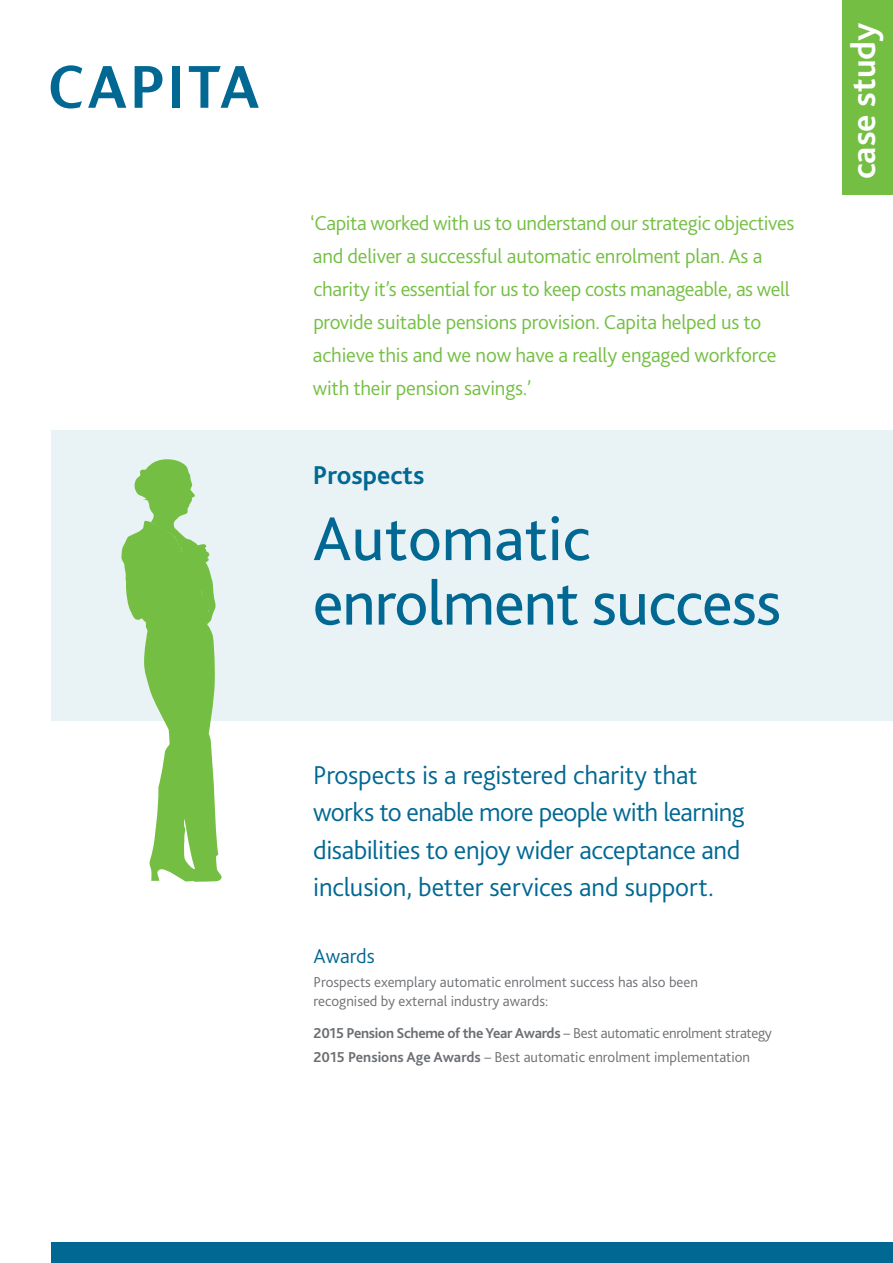
<style>
.page{position:relative;width:893px;height:1263px;background:#fff}
.page>*{position:absolute;margin:0;border:0;box-sizing:border-box;transform-origin:0 0}
.t1{font:64.5px/64.5px "Bliss 2";letter-spacing:-.015em;color:#006893}
.t2{font:700 35.1px "Bliss 2";color:#fff}
.t3{font:300 27px/37.5px "Bliss 2";letter-spacing:-.015em;color:#006893}
.t4{font:700 27px "Bliss 2";color:#006893}
.t5{font:300 21px/33px "Bliss 2";letter-spacing:-.01em;color:#74bf43}
.t6{font:300 21px "Bliss 2";color:#006893}
.t7{font:300 15px/19.5px "Bliss 2";color:#6c6f73}
.s1{font-weight:700}
</style>
<div class="page">
<div style="left:51px;top:430px;width:842px;height:290px;background:#e9f2f5"></div>
<div style="left:842px;top:0;width:51px;height:195px;background:#74bf43"></div>
<svg style="left:121px;top:459px;width:101px;height:423px"></svg>
<div style="left:51px;top:1242px;width:842px;height:21px;background:#006893"></div>
<svg style="left:135px;top:66px;width:27px;height:42px"></svg>
<div style="left:172px;top:66px;width:8px;height:42px;background:#006893"></div>
<svg style="left:51px;top:65px;width:31px;height:43px"></svg>
<svg style="left:88px;top:66px;width:38px;height:42px"></svg>
<svg style="left:189px;top:66px;width:70px;height:42px"></svg>
<p class="t5" style="left:310px;top:206px;width:485px">‘Capita worked with us to understand our strategic objectives and deliver a successful automatic enrolment plan. As a charity it’s essential for us to keep costs manageable, as well provide suitable pensions provision. Capita helped us to achieve this and we now have a really engaged workforce with their pension savings.’</p>
<p class="t4" style="left:313px;top:458px;width:113px">Prospects</p>
<h1 class="t1" style="left:313px;top:505px;width:470px">Automatic enrolment success</h1>
<p class="t3" style="left:313px;top:755px;width:433px">Prospects is a registered charity that works to enable more people with learning disabilities to enjoy wider acceptance and inclusion, better services and support.</p>
<p class="t6" style="left:314px;top:943px;width:63px">Awards</p>
<p class="t7" style="left:314px;top:971px;width:386px">Prospects exemplary automatic enrolment success has also been recognised by external industry awards:</p>
<p class="t7" style="left:314px;top:1021px;width:460px;line-height:23.7px"><span class="s1">2015 Pension Scheme of the Year Awards</span> – Best automatic enrolment strategy<br><span class="s1">2015 Pensions Age Awards</span> – Best automatic enrolment implementation</p>
<h2 class="t2" style="left:842px;top:179px;width:158px;rotate:-90deg">case study</h2>
</div>
